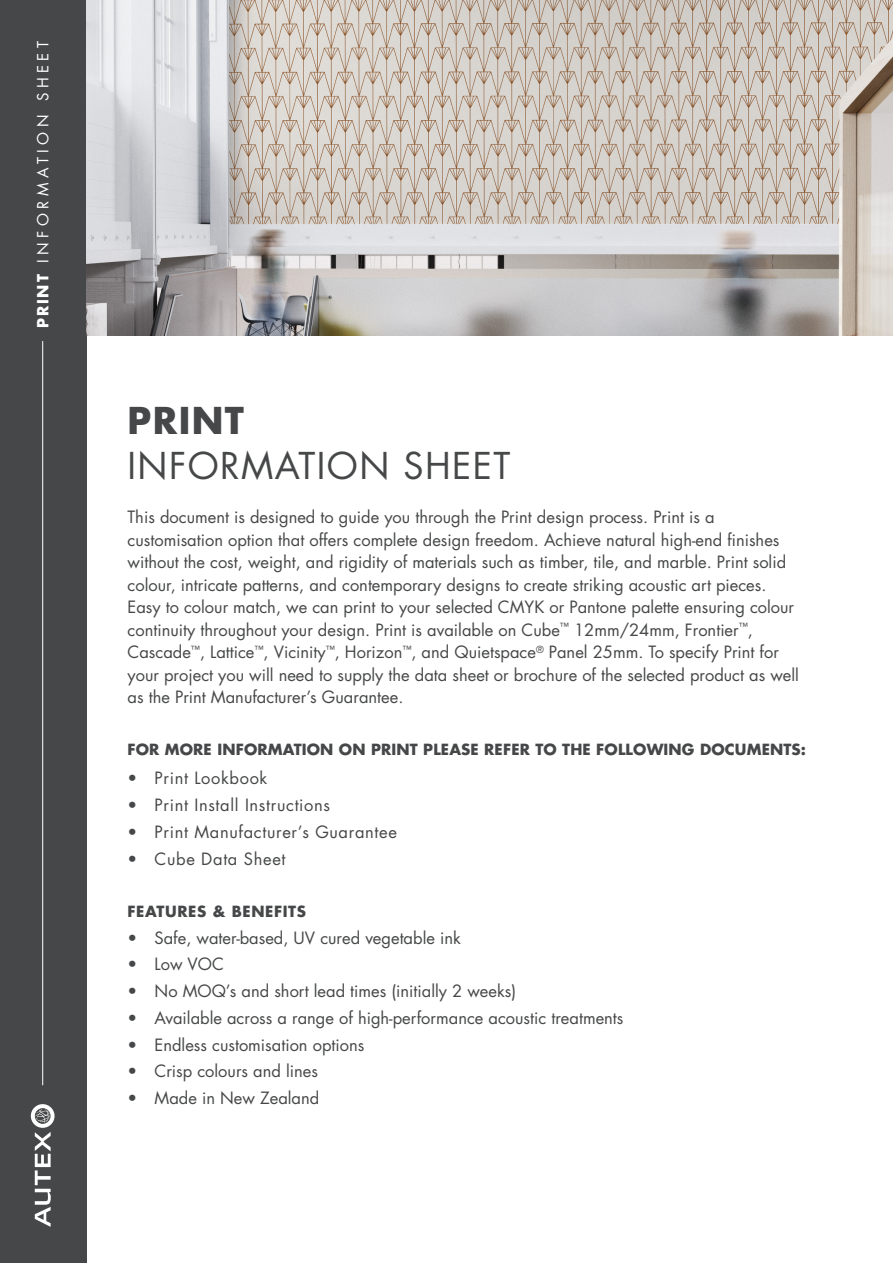
<style>
.page{position:relative;width:893px;height:1263px;background:#fff}
.page>*{position:absolute;margin:0;border:0;box-sizing:border-box;transform-origin:0 0}
.t1{font:36px/45px "Futura Std";letter-spacing:.04em;color:#464748}
.t2{font:16.5px/22.5px "Futura Std";color:#464748}
.t3{font:16.5px "Futura Std";letter-spacing:.04em;color:#464748}
.t4{font:700 15px "Futura Std";letter-spacing:.01em;color:#464748}
.t5{font:15px "Futura Std";letter-spacing:.3em;color:#fff}
.t6{font:700 15px "Futura Std";letter-spacing:.04em;color:#464748}
.s1{font-weight:700}
</style>
<div class="page">
<div style="left:0;top:0;width:86px;height:1263px;background:#464748"></div>
<img style="left:86px;top:0;width:807px;height:336px">
<svg style="left:31px;top:1104px;width:24px;height:123px"></svg>
<hr style="left:42px;top:341px;width:1px;height:744px;background:#fff">
<p class="t5" style="left:33px;top:328px;width:288px;rotate:-90deg"><span class="s1">PRINT</span> INFORMATION SHEET</p>
<p class="t1" style="left:128px;top:399px;width:384px"><span class="s1">PRINT<br></span>INFORMATION SHEET</p>
<p class="t2" style="left:128px;top:506px;width:673px">This document is designed to guide you through the Print design process. Print is a customisation option that offers complete design freedom. Achieve natural high-end finishes without the cost, weight, and rigidity of materials such as timber, tile, and marble. Print solid colour, intricate patterns, and contemporary designs to create striking acoustic art pieces.<br>Easy to colour match, we can print to your selected CMYK or Pantone palette ensuring colour continuity throughout your design. Print is available on Cube<sup>™</sup> 12mm/24mm, Frontier<sup>™</sup>, Cascade<sup>™</sup>, Lattice<sup>™</sup>, Vicinity<sup>™</sup>, Horizon<sup>™</sup>, and Quietspace<sup>®</sup> Panel 25mm. To specify Print for your project you will need to supply the data sheet or brochure of the selected product as well as the Print Manufacturer’s Guarantee.</p>
<p class="t4" style="left:128px;top:740px;width:680px">FOR MORE INFORMATION ON PRINT PLEASE REFER TO THE FOLLOWING DOCUMENTS:</p>
<p class="t3" style="left:128px;top:768px;width:141px">• Print Lookbook</p>
<p class="t3" style="left:128px;top:794px;width:204px">• Print Install Instructions</p>
<p class="t3" style="left:128px;top:821px;width:271px">• Print Manufacturer’s Guarantee</p>
<p class="t3" style="left:128px;top:848px;width:159px">• Cube Data Sheet</p>
<p class="t6" style="left:128px;top:901px;width:180px">FEATURES &amp; BENEFITS</p>
<p class="t2" style="left:128px;top:926px;width:335px">• Safe, water-based, UV cured vegetable ink</p>
<p class="t2" style="left:128px;top:953px;width:98px">• Low VOC</p>
<p class="t2" style="left:128px;top:980px;width:390px">• No MOQ’s and short lead times (initially 2 weeks)</p>
<p class="t2" style="left:128px;top:1007px;width:497px">• Available across a range of high-performance acoustic treatments</p>
<p class="t2" style="left:128px;top:1033px;width:238px">• Endless customisation options</p>
<p class="t2" style="left:128px;top:1060px;width:192px">• Crisp colours and lines</p>
<p class="t2" style="left:128px;top:1087px;width:193px">• Made in New Zealand</p>
</div>
